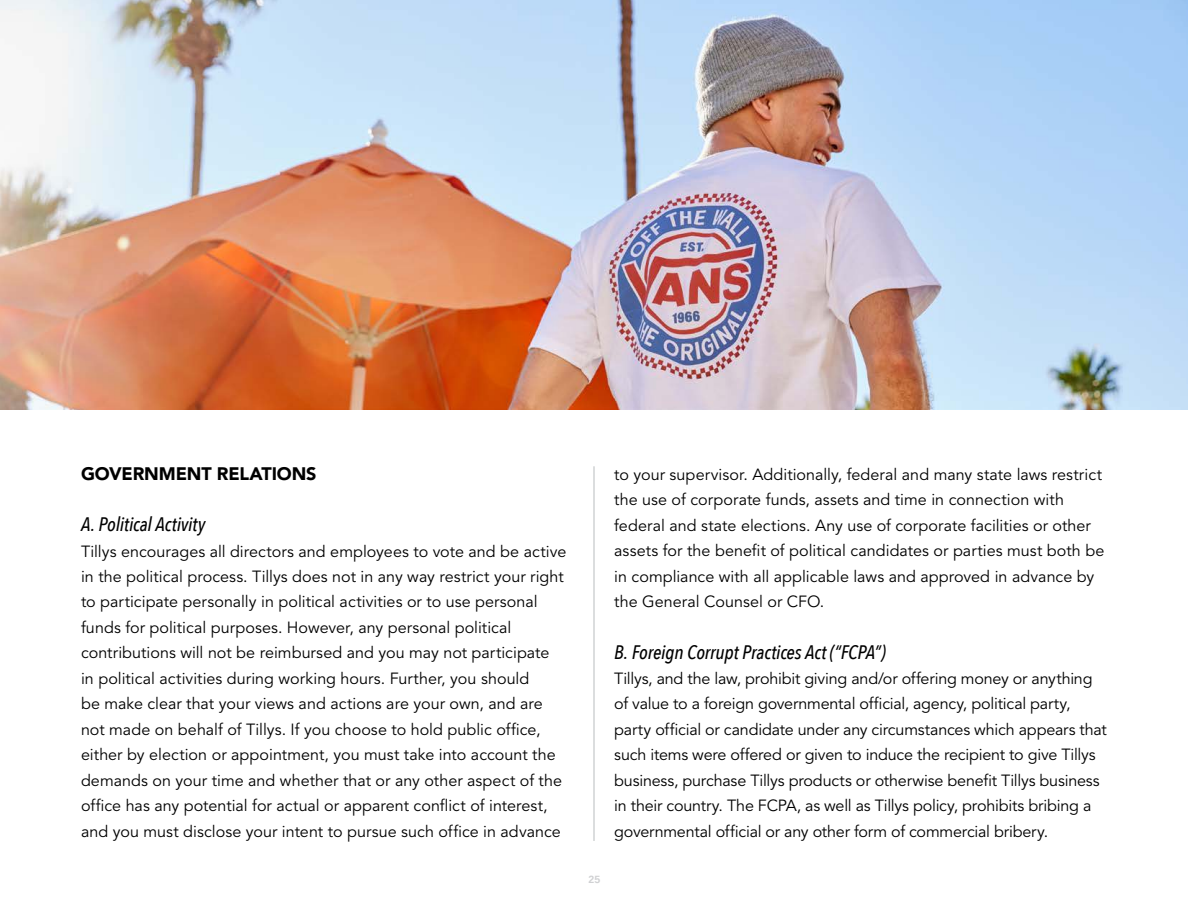
<style>
.page{position:relative;width:1188px;height:918px;background:#fff}
.page>*{position:absolute;margin:0;border:0;box-sizing:border-box;transform-origin:0 0}
.t1{font:italic 500 19.5px "Avenir Next Condensed";letter-spacing:-.01em;color:#000}
.t2{font:900 18px "Avenir LT Std";letter-spacing:-.01em;color:#000}
.t3{font:16.2px/25.5px "Avenir LT Std";color:#000}
.t4{font:700 10.5px "Arimo";color:#d0d1d3}
</style>
<div class="page">
<img style="left:0;top:0;width:1188px;height:409px">
<hr style="left:594px;top:466px;width:1px;height:375px;background:#d1d3d4">
<h3 class="t2" style="left:81px;top:463px;width:237px">GOVERNMENT RELATIONS</h3>
<h4 class="t1" style="left:81px;top:512px;width:126px">A. Political Activity</h4>
<p class="t3" style="left:81px;top:539px;width:487px">Tillys encourages all directors and employees to vote and be active in the political process. Tillys does not in any way restrict your right to participate personally in political activities or to use personal funds for political purposes. However, any personal political contributions will not be reimbursed and you may not participate in political activities during working hours. Further, you should<br>be make clear that your views and actions are your own, and are not made on behalf of Tillys. If you choose to hold public office, either by election or appointment, you must take into account the demands on your time and whether that or any other aspect of the office has any potential for actual or apparent conflict of interest, and you must disclose your intent to pursue such office in advance</p>
<p class="t4" style="left:589px;top:872px;width:13px">25</p>
<p class="t3" style="left:614px;top:462px;width:492px">to your supervisor. Additionally, federal and many state laws restrict the use of corporate funds, assets and time in connection with federal and state elections. Any use of corporate facilities or other assets for the benefit of political candidates or parties must both be in compliance with all applicable laws and approved in advance by the General Counsel or CFO.</p>
<h4 class="t1" style="left:614px;top:640px;width:273px">B. Foreign Corrupt Practices Act (“FCPA”)</h4>
<p class="t3" style="left:614px;top:666px;width:494px">Tillys, and the law, prohibit giving and/or offering money or anything of value to a foreign governmental official, agency, political party, party official or candidate under any circumstances which appears that such items were offered or given to induce the recipient to give Tillys business, purchase Tillys products or otherwise benefit Tillys business in their country. The FCPA, as well as Tillys policy, prohibits bribing a governmental official or any other form of commercial bribery.</p>
</div>
